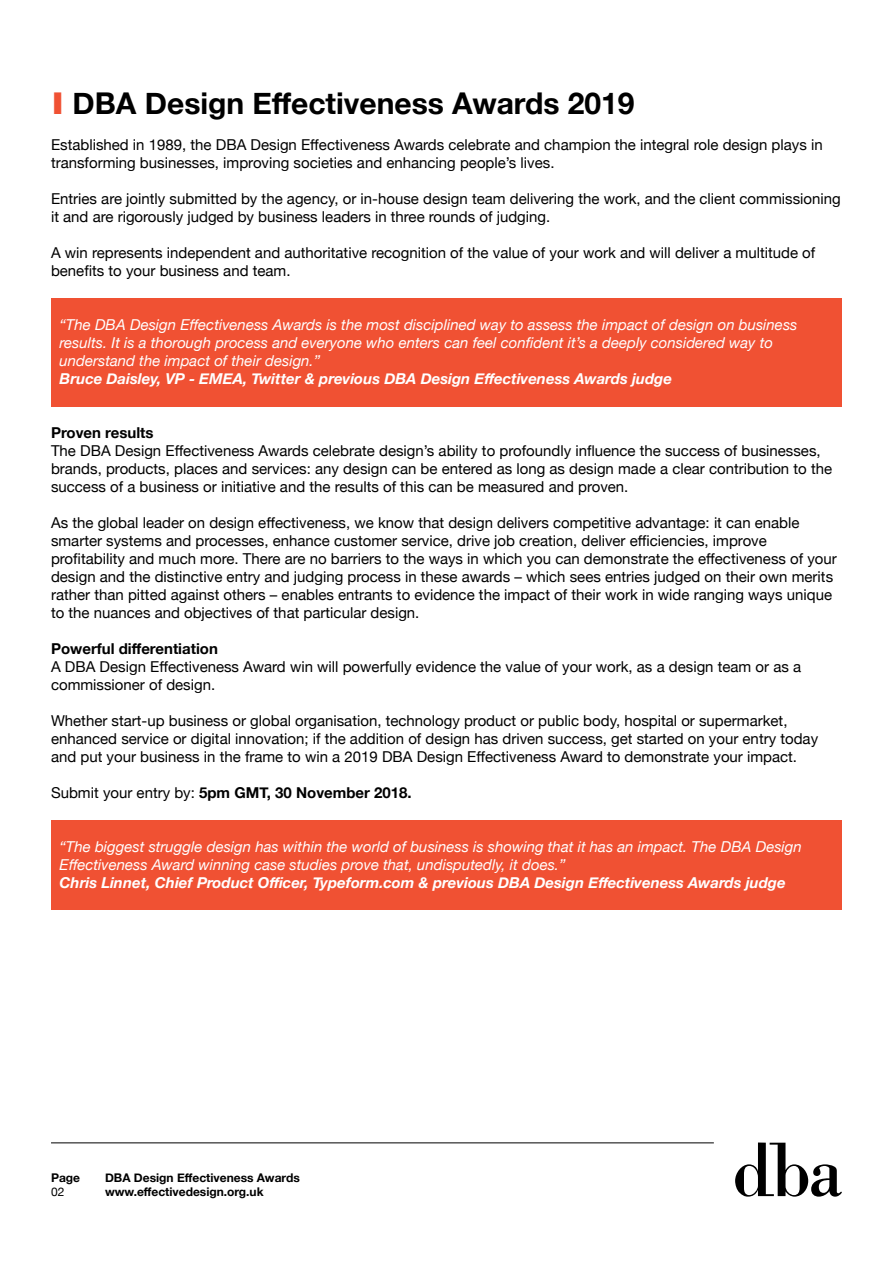
<style>
.page{position:relative;width:893px;height:1263px;background:#fff}
.page>*{position:absolute;margin:0;border:0;box-sizing:border-box;transform-origin:0 0}
.t1{font:700 30px "Helvetica Neue";color:#000}
.t2{font:15px/18px "Helvetica Neue";color:#000}
.t3{font:italic 15px/18px "Helvetica Neue";color:#fff}
.t4{font:italic 700 15px "Helvetica Neue";color:#fff}
.t5{font:700 15px "Helvetica Neue";color:#000}
.t6{font:700 12px "Helvetica Neue";color:#000}
.t7{font:12px "Helvetica Neue";color:#000}
.s1{color:#f05133}
.s2{font-weight:400}
</style>
<div class="page">
<hr style="left:51px;top:1142px;width:663px;height:1px;background:#000">
<svg style="left:735px;top:1142px;width:107px;height:54px"></svg>
<div style="left:51px;top:820px;width:791px;height:90px;background:#f05133"></div>
<div style="left:51px;top:298px;width:791px;height:108px;background:#f05133"></div>
<h1 class="t1" style="left:51px;top:85px;width:585px"><span class="s1">I</span> DBA Design Effectiveness Awards 2019</h1>
<p class="t2" style="left:51px;top:136px;width:773px">Established in 1989, the DBA Design Effectiveness Awards celebrate and champion the integral role design plays in transforming businesses, improving societies and enhancing people’s lives.</p>
<p class="t2" style="left:51px;top:190px;width:791px">Entries are jointly submitted by the agency, or in-house design team delivering the work, and the client commissioning it and are rigorously judged by business leaders in three rounds of judging.</p>
<p class="t2" style="left:51px;top:244px;width:766px">A win represents independent and authoritative recognition of the value of your work and will deliver a multitude of benefits to your business and team.</p>
<p class="t3" style="left:60px;top:316px;width:739px">“The DBA Design Effectiveness Awards is the most disciplined way to assess the impact of design on business results. It is a thorough process and everyone who enters can feel confident it’s a deeply considered way to understand the impact of their design.”</p>
<p class="t4" style="left:60px;top:370px;width:614px">Bruce Daisley, VP - EMEA, Twitter &amp; previous DBA Design Effectiveness Awards judge</p>
<p class="t5" style="left:51px;top:424px;width:104px">Proven results</p>
<p class="t2" style="left:51px;top:442px;width:783px">The DBA Design Effectiveness Awards celebrate design’s ability to profoundly influence the success of businesses, brands, products, places and services: any design can be entered as long as design made a clear contribution to the success of a business or initiative and the results of this can be measured and proven.</p>
<p class="t2" style="left:51px;top:514px;width:787px">As the global leader on design effectiveness, we know that design delivers competitive advantage: it can enable smarter systems and processes, enhance customer service, drive job creation, deliver efficiencies, improve profitability and much more. There are no barriers to the ways in which you can demonstrate the effectiveness of your design and the distinctive entry and judging process in these awards – which sees entries judged on their own merits rather than pitted against others – enables entrants to evidence the impact of their work in wide ranging ways unique to the nuances and objectives of that particular design.</p>
<p class="t5" style="left:51px;top:640px;width:168px">Powerful differentiation</p>
<p class="t2" style="left:51px;top:658px;width:752px">A DBA Design Effectiveness Award win will powerfully evidence the value of your work, as a design team or as a commissioner of design.</p>
<p class="t2" style="left:51px;top:712px;width:769px">Whether start-up business or global organisation, technology product or public body, hospital or supermarket, enhanced service or digital innovation; if the addition of design has driven success, get started on your entry today and put your business in the frame to win a 2019 DBA Design Effectiveness Award to demonstrate your impact.</p>
<p class="t5" style="left:51px;top:784px;width:362px"><span class="s2">Submit your entry by:</span> 5pm GMT, 30 November 2018.</p>
<p class="t3" style="left:60px;top:838px;width:744px">“The biggest struggle design has within the world of business is showing that it has an impact. The DBA Design<br>Effectiveness Award winning case studies prove that, undisputedly, it does.”</p>
<p class="t4" style="left:60px;top:874px;width:728px">Chris Linnet, Chief Product Officer, Typeform.com &amp; previous DBA Design Effectiveness Awards judge</p>
<p class="t6" style="left:51px;top:1170px;width:31px">Page</p>
<p class="t6" style="left:105px;top:1170px;width:196px">DBA Design Effectiveness Awards</p>
<p class="t7" style="left:51px;top:1185px;width:15px">02</p>
<p class="t6" style="left:105px;top:1184px;width:160px">www.effectivedesign.org.uk</p>
</div>
